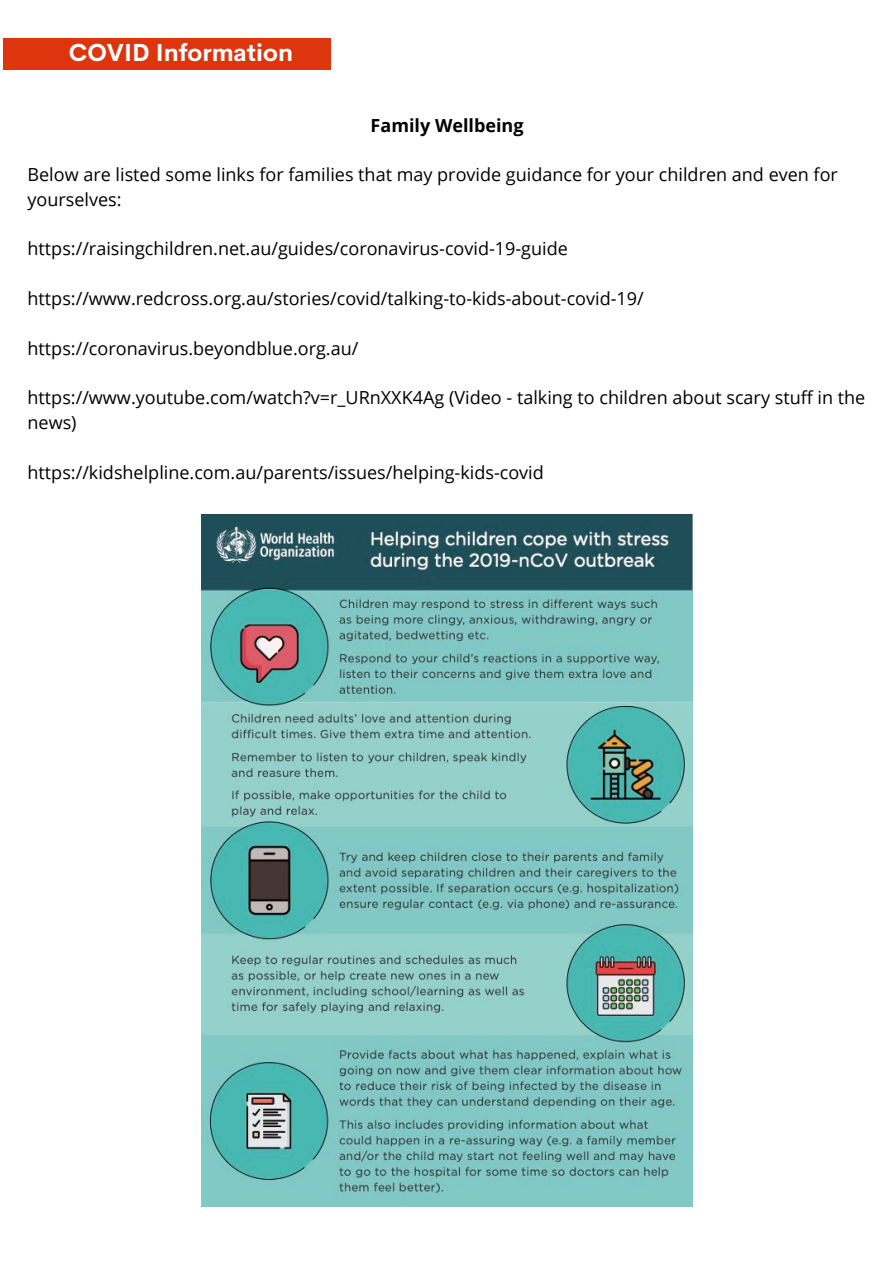
<style>
.page{position:relative;width:894px;height:1264px;background:#fff}
.page>*{position:absolute;margin:0;border:0;box-sizing:border-box;transform-origin:0 0}
.t1{font:700 24.15px "Cerebri Sans";color:#fff}
.t2{font:18px/24.8px "Open Sans";color:#000}
.t3{font:700 18px "Open Sans";color:#000}
</style>
<div class="page">
<div style="left:3px;top:38px;width:328px;height:32px;background:#dd360f"></div>
<img style="left:202px;top:514px;width:490px;height:692px">
<p class="t1" style="left:69px;top:37px;width:225px">COVID Information</p>
<p class="t3" style="left:370px;top:112px;width:154px">Family Wellbeing</p>
<p class="t2" style="left:28px;top:162px;width:811px">Below are listed some links for families that may provide guidance for your children and even for</p>
<p class="t2" style="left:28px;top:186px;width:96px">yourselves:</p>
<p class="t2" style="left:28px;top:236px;width:541px">https://raisingchildren.net.au/guides/coronavirus-covid-19-guide</p>
<p class="t2" style="left:28px;top:286px;width:617px">https://www.redcross.org.au/stories/covid/talking-to-kids-about-covid-19/</p>
<p class="t2" style="left:28px;top:335px;width:332px">https://coronavirus.beyondblue.org.au/</p>
<p class="t2" style="left:28px;top:385px;width:839px">https://www.youtube.com/watch?v=r_URnXXK4Ag (Video - talking to children about scary stuff in the news)</p>
<p class="t2" style="left:28px;top:459px;width:517px">https://kidshelpline.com.au/parents/issues/helping-kids-covid</p>
</div>
